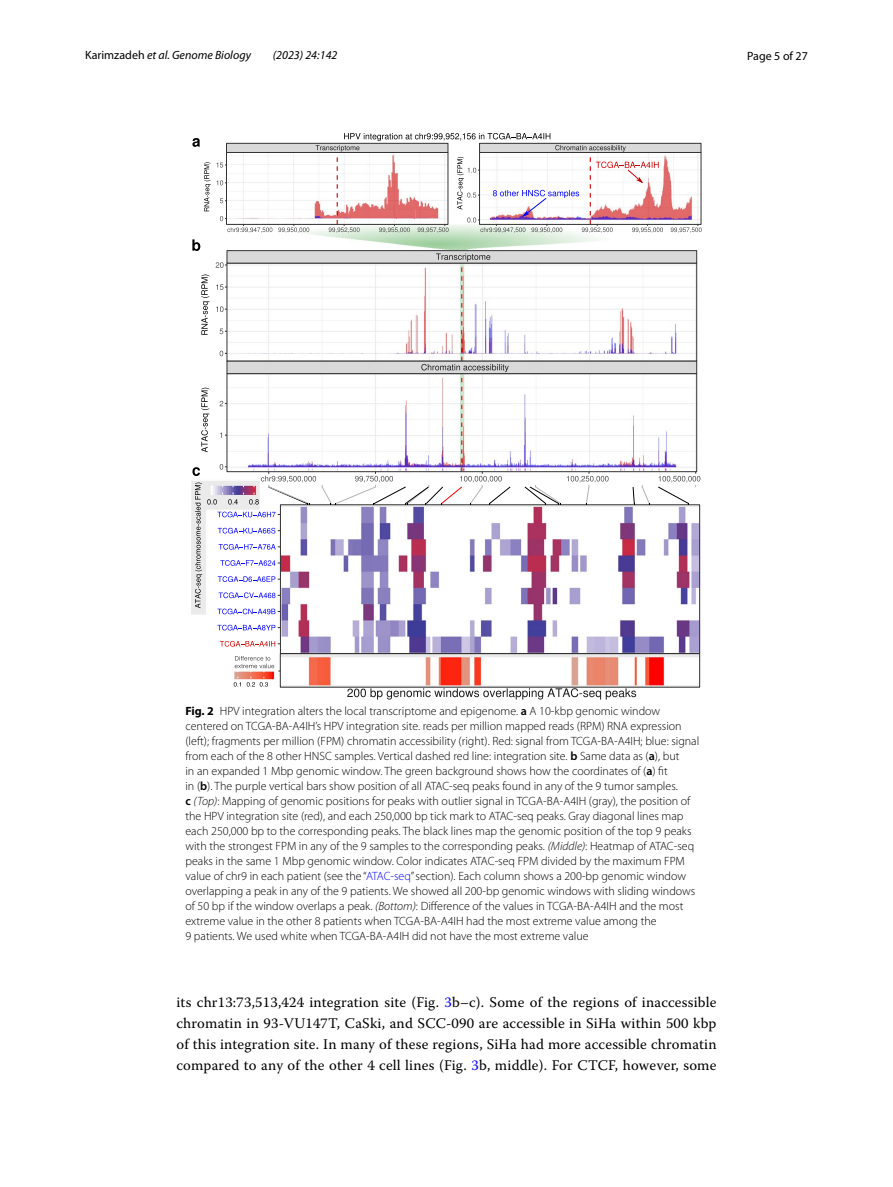
<style>
.page{position:relative;width:893px;height:1187px;background:#fff}
.page>*{position:absolute;margin:0;border:0;box-sizing:border-box;transform-origin:0 0}
.t1{font:14.7px/21.3px "Warnock Pro";letter-spacing:.015em;color:#000;text-align:justify}
.t2{font:300 12px/15px "Myriad Pro";color:#000}
.t3{font:italic 12px "Myriad Pro";color:#000}
.t4{font:12px "Myriad Pro";color:#000}
.s1{font-style:normal}
.s2{font-weight:700}
.s3{font-weight:600}
.s4{font-family:"Myriad Pro Light It 2";font-weight:400}
.s5{color:#00f}
</style>
<div class="page">
<img style="left:191px;top:154px;width:510px;height:533px">
<div style="left:280px;top:653px;width:420px;height:34px;border:1px solid #333"></div>
<svg style="left:192px;top:138px;width:8px;height:9px"></svg>
<div style="left:226px;top:143px;width:222px;height:10px;background:#d9d9d9;border:1px solid #333"></div>
<svg style="left:278px;top:224px;width:31px;height:9px"></svg>
<svg style="left:204px;top:162px;width:68px;height:71px"></svg>
<svg style="left:201px;top:274px;width:8px;height:61px"></svg>
<div style="left:227px;top:263px;width:470px;height:98px;border:1px solid #333"></div>
<div style="left:227px;top:250px;width:470px;height:13px;background:#d9d9d9;border:1px solid #333"></div>
<svg style="left:436px;top:253px;width:54px;height:8px"></svg>
<svg style="left:220px;top:350px;width:7px;height:6px"></svg>
<svg style="left:220px;top:328px;width:7px;height:6px"></svg>
<svg style="left:216px;top:306px;width:11px;height:6px"></svg>
<svg style="left:216px;top:284px;width:11px;height:6px"></svg>
<svg style="left:216px;top:262px;width:11px;height:6px"></svg>
<svg style="left:192px;top:239px;width:8px;height:12px"></svg>
<div style="left:227px;top:361px;width:470px;height:13px;background:#d9d9d9;border:1px solid #333"></div>
<svg style="left:421px;top:267px;width:88px;height:105px"></svg>
<svg style="left:316px;top:133px;width:386px;height:100px"></svg>
<svg style="left:347px;top:688px;width:289px;height:11px"></svg>
<svg style="left:234px;top:656px;width:46px;height:30px"></svg>
<svg style="left:220px;top:641px;width:60px;height:5px"></svg>
<svg style="left:217px;top:624px;width:63px;height:6px"></svg>
<svg style="left:192px;top:378px;width:508px;height:236px"></svg>
<p class="t3" style="left:85px;top:48px;width:167px"><span class="s1">Karimzadeh</span> et al. Genome Biology</p>
<p class="t3" style="left:273px;top:48px;width:66px">(2023) 24:142</p>
<p class="t4" style="left:747px;top:48px;width:62px">Page 5 of 27</p>
<p class="t2" style="left:185px;top:703px;width:515px"><span class="s2">Fig. 2</span> HPV integration alters the local transcriptome and epigenome. <span class="s3">a</span> A 10-kbp genomic window centered on TCGA-BA-A4IH’s HPV integration site. reads per million mapped reads (RPM) RNA expression (left); fragments per million (FPM) chromatin accessibility (right). Red: signal from TCGA-BA-A4IH; blue: signal from each of the 8 other HNSC samples. Vertical dashed red line: integration site. <span class="s3">b</span> Same data as (<span class="s3">a</span>), but<br>in an expanded 1 Mbp genomic window. The green background shows how the coordinates of (<span class="s3">a</span>) fit<br>in (<span class="s3">b</span>). The purple vertical bars show position of all ATAC-seq peaks found in any of the 9 tumor samples.<br><span class="s3">c</span> <span class="s4">(Top)</span>: Mapping of genomic positions for peaks with outlier signal in TCGA-BA-A4IH (gray), the position of the HPV integration site (red), and each 250,000 bp tick mark to ATAC-seq peaks. Gray diagonal lines map each 250,000 bp to the corresponding peaks. The black lines map the genomic position of the top 9 peaks with the strongest FPM in any of the 9 samples to the corresponding peaks. <span class="s4">(Middle)</span>: Heatmap of ATAC-seq peaks in the same 1 Mbp genomic window. Color indicates ATAC-seq FPM divided by the maximum FPM value of chr9 in each patient (see the “<span class="s5">ATAC-seq</span>” section). Each column shows a 200-bp genomic window overlapping a peak in any of the 9 patients. We showed all 200-bp genomic windows with sliding windows of 50 bp if the window overlaps a peak. <span class="s4">(Bottom)</span>: Difference of the values in TCGA-BA-A4IH and the most extreme value in the other 8 patients when TCGA-BA-A4IH had the most extreme value among the<br>9 patients. We used white when TCGA-BA-A4IH did not have the most extreme value</p>
<p class="t1" style="left:176px;top:990px;width:541px">its chr13:73,513,424 integration site (Fig. <span class="s5">3</span>b–c). Some of the regions of inaccessible chromatin in 93-VU147T, CaSki, and SCC-090 are accessible in SiHa within 500 kbp of this integration site. In many of these regions, SiHa had more accessible chromatin compared to any of the other 4 cell lines (Fig. <span class="s5">3</span>b, middle). For CTCF, however, some</p>
</div>
